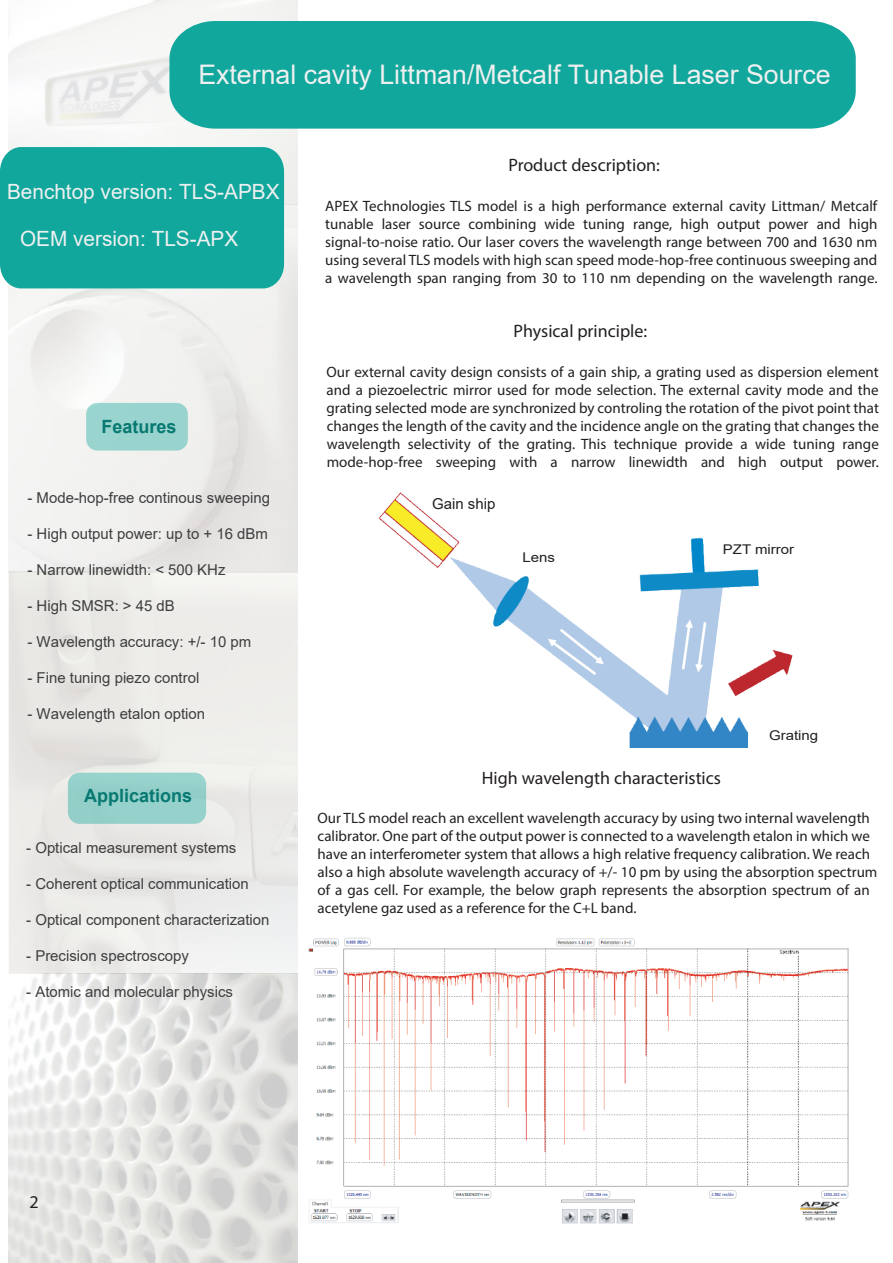
<style>
.page{position:relative;width:893px;height:1263px;background:#fff}
.page>*{position:absolute;margin:0;border:0;box-sizing:border-box;transform-origin:0 0}
.t1{font:27px "Arial";color:#eef0f0}
.t2{font:21px "Arial";color:#eef0f0}
.t3{font:700 18.3px "Arial";color:#005c56}
.t4{font:18px "Myriad Pro";color:#231f20}
.t5{font:15px/18px "Myriad Pro";color:#231f20;text-align:justify}
.t6{font:15px "Arial";color:#3e3e3f}
.t7{font:15px "Arial";color:#231f20}
.t8{font:13.35px "Arial";color:#231f20;scale:1.12 1}
</style>
<div class="page">
<img style="left:9px;top:0;width:288px;height:1263px">
<div style="left:169px;top:21px;width:687px;height:108px;background:#12a79d"></div>
<div style="left:0;top:147px;width:284px;height:141px;background:#12a79d"></div>
<img style="left:309px;top:937px;width:540px;height:287px">
<img style="left:378px;top:493px;width:415px;height:254px">
<div style="left:86px;top:403px;width:102px;height:48px;background:#98d3cf;border-radius:11px"></div>
<div style="left:68px;top:773px;width:138px;height:51px;background:#95d0ca;border-radius:12px"></div>
<h1 class="t1" style="left:198px;top:56px;width:634px">External cavity Littman/Metcalf Tunable Laser Source</h1>
<h2 class="t2" style="left:7px;top:177px;width:274px">Benchtop version: TLS-APBX</h2>
<h2 class="t2" style="left:20px;top:224px;width:220px">OEM version: TLS-APX</h2>
<p class="t3" style="left:101px;top:414px;width:77px">Features</p>
<p class="t6" style="left:27px;top:488px;width:244px">- Mode-hop-free continous sweeping</p>
<p class="t6" style="left:27px;top:524px;width:242px">- High output power: up to + 16 dBm</p>
<p class="t6" style="left:27px;top:560px;width:200px">- Narrow linewidth: &lt; 500 KHz</p>
<p class="t6" style="left:27px;top:596px;width:149px">- High SMSR: &gt; 45 dB</p>
<p class="t6" style="left:27px;top:632px;width:225px">- Wavelength accuracy: +/- 10 pm</p>
<p class="t6" style="left:27px;top:668px;width:173px">- Fine tuning piezo control</p>
<p class="t6" style="left:27px;top:704px;width:179px">- Wavelength etalon option</p>
<p class="t3" style="left:84px;top:782px;width:110px">Applications</p>
<p class="t6" style="left:26px;top:837px;width:212px">- Optical measurement systems</p>
<p class="t6" style="left:26px;top:873px;width:224px">- Coherent optical communication</p>
<p class="t6" style="left:26px;top:909px;width:245px">- Optical component characterization</p>
<p class="t6" style="left:26px;top:945px;width:164px">- Precision spectroscopy</p>
<p class="t6" style="left:26px;top:981px;width:208px">- Atomic and molecular physics</p>
<p class="t4" style="left:508px;top:154px;width:153px">Product description:</p>
<p class="t5" style="left:325px;top:196px;width:554px">APEX Technologies TLS model is a high performance external cavity Littman/ Metcalf tunable laser source combining wide tuning range, high output power and high signal-to-noise ratio. Our laser covers the wavelength range between 700 and 1630 nm using several TLS models with high scan speed mode-hop-free continuous sweeping and a wavelength span ranging from 30 to 110 nm depending on the wavelength range.</p>
<p class="t4" style="left:514px;top:320px;width:135px">Physical principle:</p>
<p class="t5" style="left:327px;top:363px;width:554px">Our external cavity design consists of a gain ship, a grating used as dispersion element and a piezoelectric mirror used for mode selection. The external cavity mode and the grating selected mode are synchronized by controling the rotation of the pivot point that changes the length of the cavity and the incidence angle on the grating that changes the wavelength selectivity of the grating. This technique provide a wide tuning range mode-hop-free sweeping with a narrow linewidth and high output power.</p>
<p class="t7" style="left:432px;top:493px;width:65px">Gain ship</p>
<p class="t8" style="left:522px;top:548px;width:31px">Lens</p>
<p class="t8" style="left:723px;top:540px;width:65px">PZT mirror</p>
<p class="t8" style="left:769px;top:726px;width:45px">Grating</p>
<p class="t4" style="left:482px;top:767px;width:241px">High wavelength characteristics</p>
<p class="t5" style="left:318px;top:809px;width:561px;text-align:left">Our TLS model reach an excellent wavelength accuracy by using two internal wavelength calibrator. One part of the output power is connected to a wavelength etalon in which we have an interferometer system that allows a high relative frequency calibration. We reach also a high absolute wavelength accuracy of +/- 10 pm by using the absorption spectrum of a gas cell. For example, the below graph represents the absorption spectrum of an acetylene gaz used as a reference for the C+L band.</p>
<p class="t4" style="left:29px;top:1190px;width:11px">2</p>
</div>
